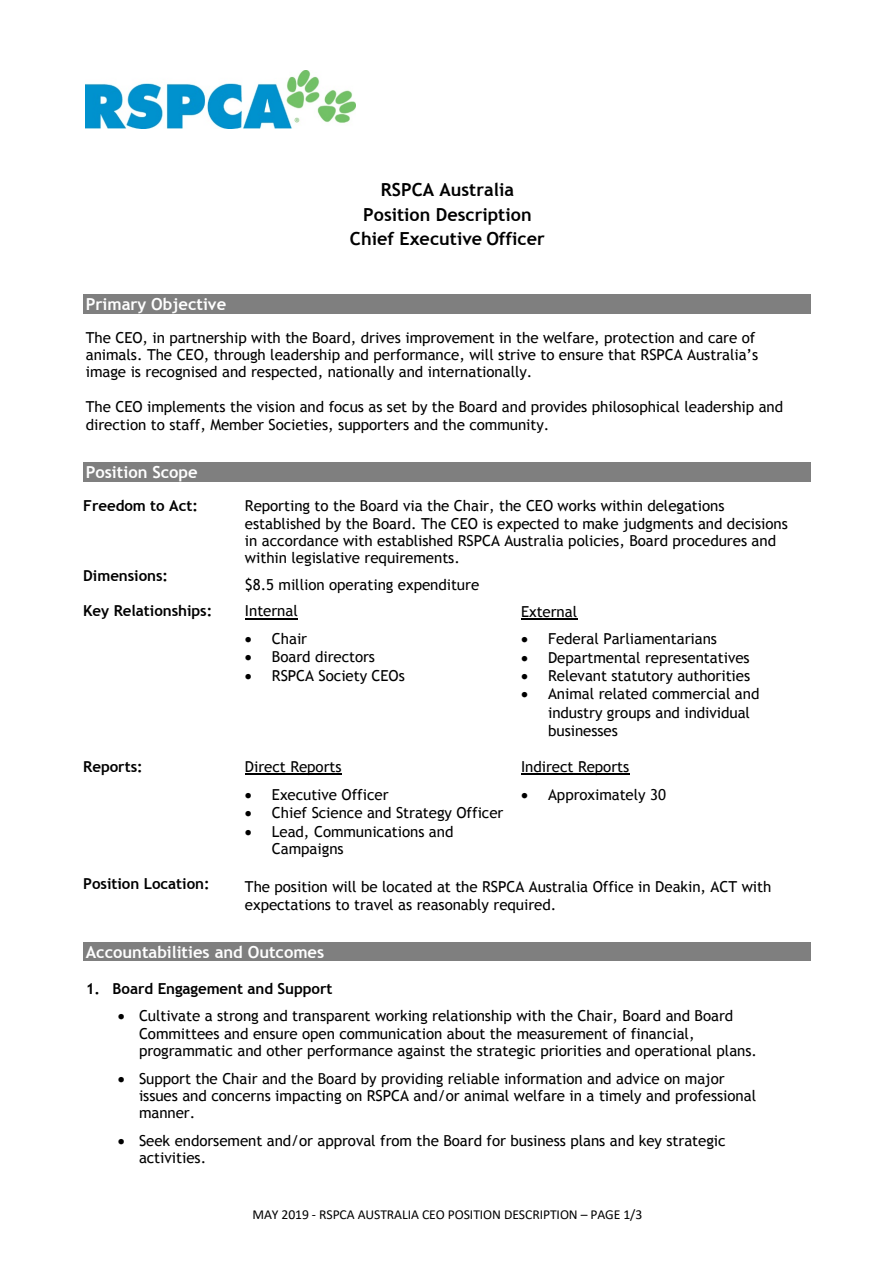
<style>
.page{position:relative;width:893px;height:1263px;background:#fff}
.page>*{position:absolute;margin:0;border:0;box-sizing:border-box;transform-origin:0 0}
.t1{font:700 18px/24.3px "Trebuchet MS";color:#000;text-align:center}
.t2{font:700 16.5px "Trebuchet MS";color:#fff}
.t3{font:15.15px/17.4px "Trebuchet MS";letter-spacing:-.005em;color:#000}
.t4{font:700 15.15px "Trebuchet MS";letter-spacing:-.005em;color:#000}
.t5{font:13.65px "Calibri";letter-spacing:-.005em;color:#000}
</style>
<div class="page">
<img style="left:86px;top:70px;width:270px;height:59px">
<div style="left:84px;top:295px;width:727px;height:19px;background:#7f7f7f"></div>
<div style="left:84px;top:463px;width:727px;height:19px;background:#7f7f7f"></div>
<hr style="left:245px;top:618px;width:53px;height:1px;background:#000">
<hr style="left:521px;top:619px;width:56px;height:1px;background:#000">
<hr style="left:245px;top:774px;width:96px;height:1px;background:#000">
<hr style="left:521px;top:774px;width:108px;height:1px;background:#000">
<div style="left:84px;top:943px;width:727px;height:19px;background:#7f7f7f"></div>
<p class="t1" style="left:350px;top:177px;width:196px">RSPCA Australia<br>Position Description<br>Chief Executive Officer</p>
<p class="t2" style="left:86px;top:295px;width:142px">Primary Objective</p>
<p class="t3" style="left:86px;top:329px;width:674px">The CEO, in partnership with the Board, drives improvement in the welfare, protection and care of animals. The CEO, through leadership and performance, will strive to ensure that RSPCA Australia’s image is recognised and respected, nationally and internationally.</p>
<p class="t3" style="left:86px;top:398px;width:699px">The CEO implements the vision and focus as set by the Board and provides philosophical leadership and direction to staff, Member Societies, supporters and the community.</p>
<p class="t2" style="left:86px;top:463px;width:113px">Position Scope</p>
<p class="t4" style="left:83px;top:497px;width:116px">Freedom to Act:</p>
<p class="t3" style="left:245px;top:497px;width:544px">Reporting to the Board via the Chair, the CEO works within delegations established by the Board. The CEO is expected to make judgments and decisions in accordance with established RSPCA Australia policies, Board procedures and within legislative requirements.</p>
<p class="t4" style="left:83px;top:567px;width:86px">Dimensions:</p>
<p class="t3" style="left:245px;top:576px;width:236px">$8.5 million operating expenditure</p>
<p class="t4" style="left:83px;top:602px;width:130px">Key Relationships:</p>
<p class="t3" style="left:245px;top:602px;width:54px">Internal</p>
<p class="t3" style="left:245px;top:630px;width:64px">• Chair</p>
<p class="t3" style="left:245px;top:648px;width:132px">• Board directors</p>
<p class="t3" style="left:245px;top:666px;width:161px">• RSPCA Society CEOs</p>
<p class="t3" style="left:521px;top:603px;width:58px">External</p>
<p class="t3" style="left:521px;top:630px;width:197px">• Federal Parliamentarians</p>
<p class="t3" style="left:521px;top:648px;width:230px">• Departmental representatives</p>
<p class="t3" style="left:521px;top:667px;width:231px">• Relevant statutory authorities</p>
<p class="t3" style="left:548px;top:685px;width:213px;line-height:18.3px;text-indent:-27px">• Animal related commercial and industry groups and individual businesses</p>
<p class="t4" style="left:83px;top:758px;width:61px">Reports:</p>
<p class="t3" style="left:245px;top:758px;width:98px">Direct Reports</p>
<p class="t3" style="left:245px;top:786px;width:145px">• Executive Officer</p>
<p class="t3" style="left:245px;top:804px;width:260px">• Chief Science and Strategy Officer</p>
<p class="t3" style="left:272px;top:822px;width:183px;text-indent:-27px">• Lead, Communications and<br>Campaigns</p>
<p class="t3" style="left:521px;top:758px;width:110px">Indirect Reports</p>
<p class="t3" style="left:521px;top:786px;width:146px">• Approximately 30</p>
<p class="t4" style="left:83px;top:874px;width:128px">Position Location:</p>
<p class="t3" style="left:245px;top:878px;width:528px">The position will be located at the RSPCA Australia Office in Deakin, ACT with expectations to travel as reasonably required.</p>
<p class="t2" style="left:86px;top:943px;width:240px">Accountabilities and Outcomes</p>
<p class="t4" style="left:86px;top:980px;width:248px">1. Board Engagement and Support</p>
<p class="t3" style="left:139px;top:1007px;width:619px;text-indent:-21px">• Cultivate a strong and transparent working relationship with the Chair, Board and Board<br>Committees and ensure open communication about the measurement of financial, programmatic and other performance against the strategic priorities and operational plans.</p>
<p class="t3" style="left:139px;top:1069px;width:619px;text-indent:-21px">• Support the Chair and the Board by providing reliable information and advice on major issues and concerns impacting on RSPCA and/or animal welfare in a timely and professional manner.</p>
<p class="t3" style="left:139px;top:1132px;width:588px;text-indent:-21px">• Seek endorsement and/or approval from the Board for business plans and key strategic activities.</p>
<p class="t5" style="left:253px;top:1206px;width:391px">MAY 2019 - RSPCA AUSTRALIA CEO POSITION DESCRIPTION – PAGE 1/3</p>
</div>
